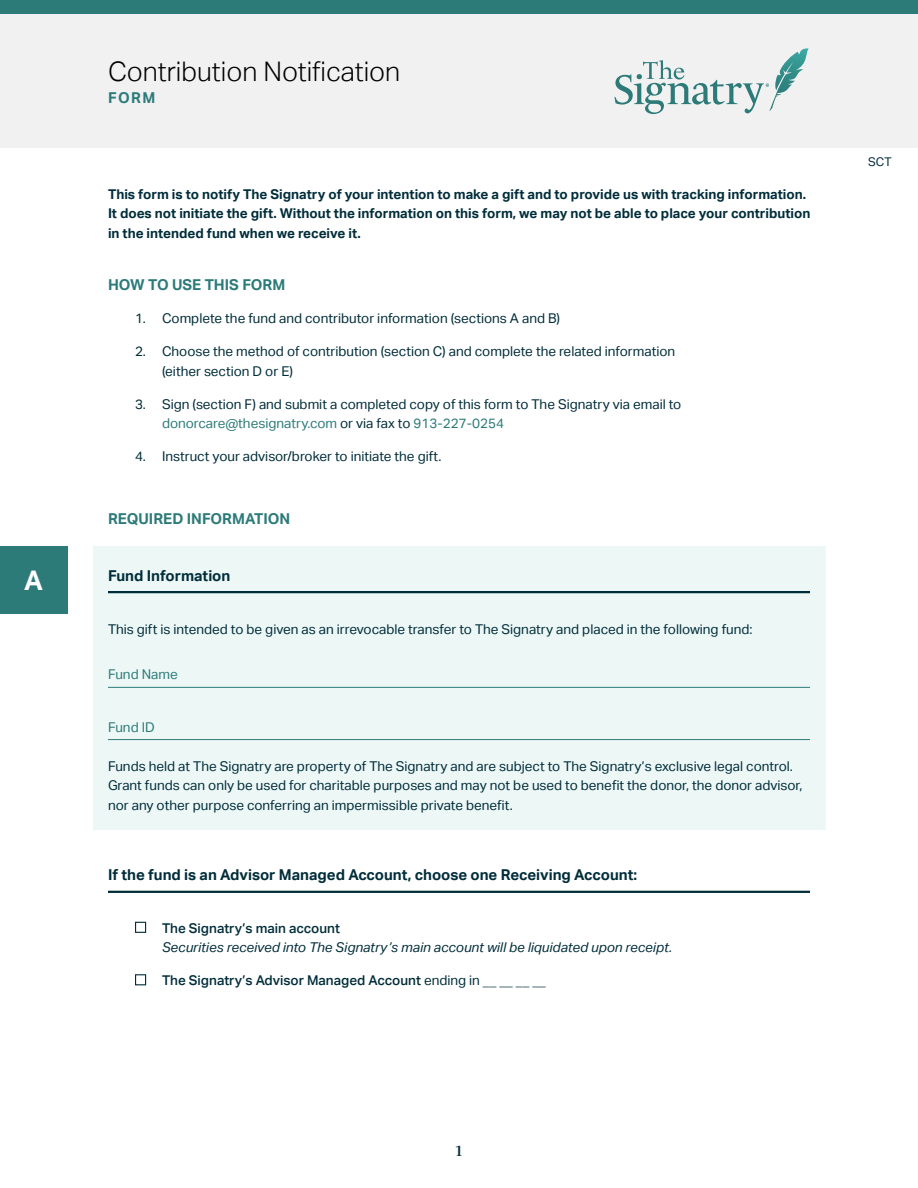
<style>
.page{position:relative;width:918px;height:1188px;background:#fff}
.page>*{position:absolute;margin:0;border:0;box-sizing:border-box;transform-origin:0 0}
.t1{font:300 27px "Aktiv Grotesk";color:#000}
.t2{font:700 27px "Aktiv Grotesk";color:#fff}
.t3{font:700 15px "Aktiv Grotesk";color:#002d3a}
.t4{font:700 15px "Aktiv Grotesk";color:#2c7b79}
.t5{font:600 15px "Le Monde Livre Std";color:#002d3a}
.t6{font:13.5px/19.5px "Aktiv Grotesk";color:#002d3a}
.t7{font:700 13.5px/19.5px "Aktiv Grotesk";color:#002d3a}
.t8{font:500 13.5px "Aktiv Grotesk";color:#002d3a}
.t9{font:italic 13.5px "Aktiv Grotesk";color:#002d3a}
.t10{font:13.5px "Aktiv Grotesk";color:#2c7b79}
.t11{font:12px "Aktiv Grotesk";color:#002c39}
.s1{color:#2c7b79}
.s2{font-weight:400}
</style>
<div class="page">
<div style="left:93px;top:547px;width:732px;height:283px;background:#edf7f6"></div>
<div style="left:0;top:14px;width:918px;height:134px;background:#f1f1f2"></div>
<div style="left:0;top:0;width:918px;height:14px;background:#2c7b79"></div>
<svg style="left:614px;top:48px;width:195px;height:66px"></svg>
<div style="left:135px;top:922px;width:11px;height:11px;border:1px solid #002d3a"></div>
<div style="left:135px;top:974px;width:11px;height:11px;border:1px solid #002d3a"></div>
<hr style="left:108px;top:591px;width:702px;height:2px;background:#002d3a">
<hr style="left:108px;top:891px;width:702px;height:2px;background:#002d3a">
<hr style="left:108px;top:687px;width:702px;height:1px;background:#2c7b79">
<hr style="left:108px;top:739px;width:702px;height:1px;background:#2c7b79">
<div style="left:0;top:547px;width:68px;height:67px;background:#2c7b79"></div>
<h1 class="t2" style="left:24px;top:565px;width:20px">A</h1>
<h1 class="t1" style="left:108px;top:56px;width:294px">Contribution Notification</h1>
<p class="t4" style="left:108px;top:89px;width:49px">FORM</p>
<p class="t7" style="left:108px;top:184px;width:704px">This form is to notify The Signatry of your intention to make a gift and to provide us with tracking information.<br>It does not initiate the gift. Without the information on this form, we may not be able to place your contribution in the intended fund when we receive it.</p>
<p class="t4" style="left:108px;top:276px;width:179px">HOW TO USE THIS FORM</p>
<p class="t6" style="left:135px;top:309px;width:427px">1. Complete the fund and contributor information (sections A and B)</p>
<p class="t6" style="left:162px;top:342px;width:515px;text-indent:-27px">2. Choose the method of contribution (section C) and complete the related information (either section D or E)</p>
<p class="t6" style="left:162px;top:394px;width:521px;text-indent:-27px">3. Sign (section F) and submit a completed copy of this form to The Signatry via email to <span class="s1">donorcare@thesignatry.com</span> or via fax to <span class="s1">913-227-0254</span></p>
<p class="t6" style="left:135px;top:447px;width:308px">4. Instruct your advisor/broker to initiate the gift.</p>
<p class="t4" style="left:108px;top:510px;width:184px">REQUIRED INFORMATION</p>
<p class="t3" style="left:108px;top:567px;width:124px">Fund Information</p>
<p class="t6" style="left:108px;top:619px;width:646px">This gift is intended to be given as an irrevocable transfer to The Signatry and placed in the following fund:</p>
<p class="t10" style="left:108px;top:667px;width:71px">Fund Name</p>
<p class="t10" style="left:108px;top:719px;width:48px">Fund ID</p>
<p class="t6" style="left:108px;top:756px;width:696px">Funds held at The Signatry are property of The Signatry and are subject to The Signatry’s exclusive legal control.<br>Grant funds can only be used for charitable purposes and may not be used to benefit the donor, the donor advisor, nor any other purpose conferring an impermissible private benefit.</p>
<p class="t3" style="left:108px;top:866px;width:531px">If the fund is an Advisor Managed Account, choose one Receiving Account:</p>
<p class="t8" style="left:162px;top:920px;width:179px">The Signatry’s main account</p>
<p class="t9" style="left:162px;top:940px;width:512px">Securities received into The Signatry’s main account will be liquidated upon receipt.</p>
<p class="t8" style="left:162px;top:973px;width:385px">The Signatry’s Advisor Managed Account <span class="s2">ending in __ __ __ __</span></p>
<p class="t11" style="left:868px;top:155px;width:25px">SCT</p>
<p class="t5" style="left:455px;top:1142px;width:9px">1</p>
</div>
